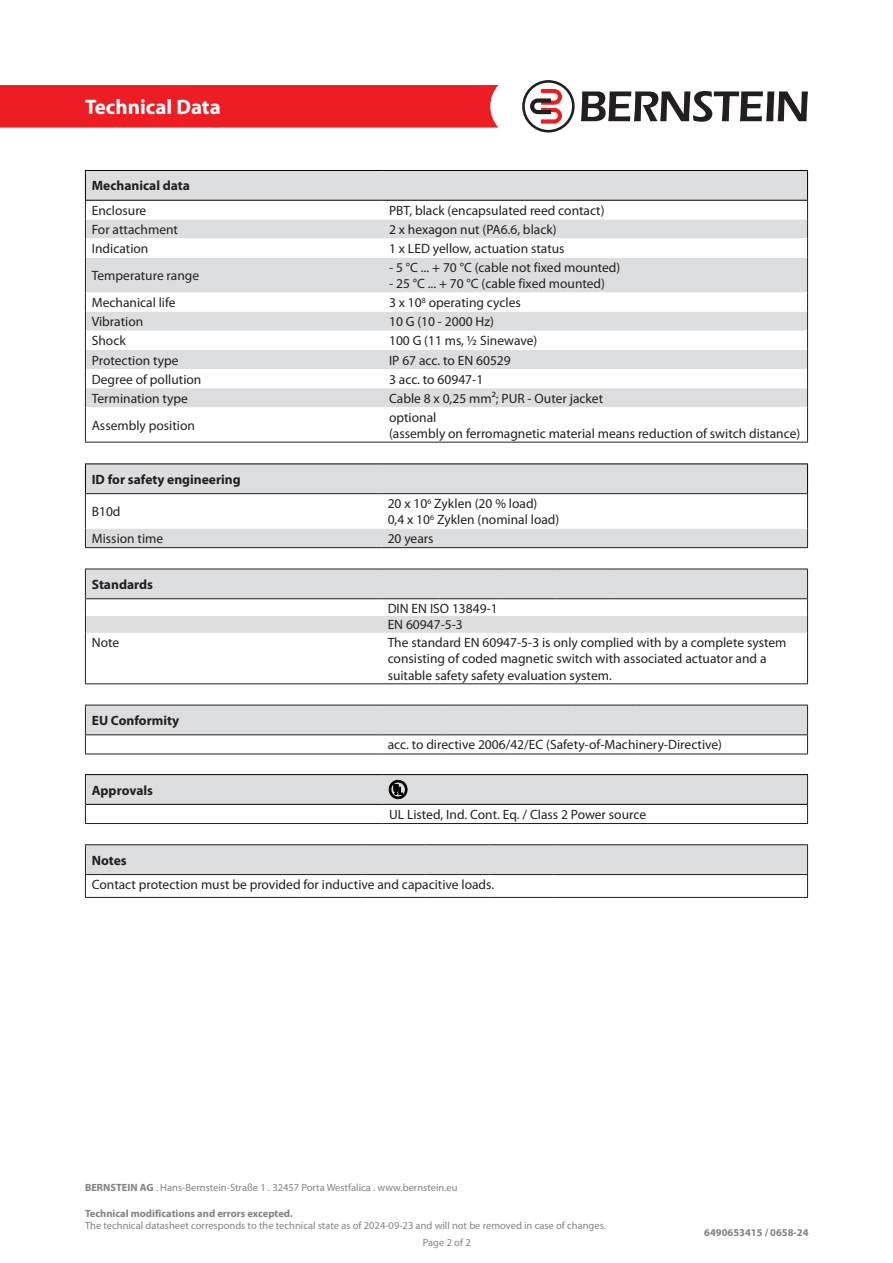
<style>
.page{position:relative;width:893px;height:1263px;background:#fff}
.page>*{position:absolute;margin:0;border:0;box-sizing:border-box;transform-origin:0 0}
.t1{font:700 21px "Myriad Pro";color:#fff}
.t2{font:13.5px/16.2px "Myriad Pro";color:#231f20}
.t3{font:700 13.5px "Myriad Pro";color:#231f20}
.t4{font:10.5px/16.8px "Myriad Pro";color:#808285}
.t5{font:700 10.5px "Myriad Pro";color:#808285}
.s1{font-weight:700}
</style>
<div class="page">
<div style="left:0;top:85px;width:498px;height:43px;background:#ee1d23"></div>
<svg style="left:581px;top:91px;width:227px;height:31px"></svg>
<svg style="left:522px;top:80px;width:53px;height:53px"></svg>
<hr style="left:85px;top:774px;width:298px;height:1px;background:#000">
<hr style="left:383px;top:774px;width:425px;height:1px;background:#000">
<hr style="left:85px;top:823px;width:298px;height:1px;background:#231f20">
<hr style="left:383px;top:823px;width:425px;height:1px;background:#231f20">
<svg style="left:85px;top:775px;width:723px;height:48px"></svg>
<svg style="left:85px;top:706px;width:723px;height:48px"></svg>
<hr style="left:85px;top:705px;width:296px;height:1px;background:#231f20">
<hr style="left:381px;top:705px;width:64px;height:1px;background:#231f20">
<hr style="left:445px;top:705px;width:64px;height:1px;background:#231f20">
<hr style="left:509px;top:705px;width:64px;height:1px;background:#231f20">
<hr style="left:573px;top:705px;width:63px;height:1px;background:#231f20">
<hr style="left:636px;top:705px;width:172px;height:1px;background:#231f20">
<hr style="left:85px;top:754px;width:296px;height:1px;background:#231f20">
<hr style="left:381px;top:754px;width:64px;height:1px;background:#231f20">
<hr style="left:445px;top:754px;width:64px;height:1px;background:#231f20">
<hr style="left:509px;top:754px;width:64px;height:1px;background:#231f20">
<hr style="left:573px;top:754px;width:63px;height:1px;background:#231f20">
<hr style="left:636px;top:754px;width:172px;height:1px;background:#231f20">
<svg style="left:85px;top:845px;width:723px;height:52px"></svg>
<hr style="left:85px;top:844px;width:213px;height:1px;background:#231f20">
<hr style="left:298px;top:844px;width:64px;height:1px;background:#231f20">
<hr style="left:362px;top:844px;width:64px;height:1px;background:#231f20">
<hr style="left:426px;top:844px;width:63px;height:1px;background:#231f20">
<hr style="left:489px;top:844px;width:64px;height:1px;background:#231f20">
<hr style="left:553px;top:844px;width:255px;height:1px;background:#231f20">
<hr style="left:85px;top:874px;width:213px;height:1px;background:#231f20">
<hr style="left:298px;top:874px;width:64px;height:1px;background:#231f20">
<hr style="left:362px;top:874px;width:64px;height:1px;background:#231f20">
<hr style="left:426px;top:874px;width:63px;height:1px;background:#231f20">
<hr style="left:489px;top:874px;width:64px;height:1px;background:#231f20">
<hr style="left:553px;top:874px;width:255px;height:1px;background:#231f20">
<hr style="left:85px;top:897px;width:213px;height:1px;background:#231f20">
<hr style="left:298px;top:897px;width:64px;height:1px;background:#231f20">
<hr style="left:362px;top:897px;width:64px;height:1px;background:#231f20">
<hr style="left:426px;top:897px;width:63px;height:1px;background:#231f20">
<hr style="left:489px;top:897px;width:64px;height:1px;background:#231f20">
<hr style="left:553px;top:897px;width:255px;height:1px;background:#231f20">
<div style="left:86px;top:171px;width:721px;height:29px;background:#dcdddf"></div>
<svg style="left:86px;top:219px;width:721px;height:223px"></svg>
<hr style="left:85px;top:258px;width:1px;height:34px;background:#231f20">
<hr style="left:807px;top:258px;width:1px;height:34px;background:#231f20">
<svg style="left:85px;top:292px;width:1px;height:115px"></svg>
<svg style="left:807px;top:292px;width:1px;height:115px"></svg>
<hr style="left:85px;top:170px;width:298px;height:1px;background:#000">
<svg style="left:85px;top:171px;width:1px;height:87px"></svg>
<hr style="left:383px;top:170px;width:425px;height:1px;background:#000">
<svg style="left:807px;top:171px;width:1px;height:87px"></svg>
<hr style="left:85px;top:200px;width:298px;height:1px;background:#000">
<hr style="left:383px;top:200px;width:425px;height:1px;background:#000">
<hr style="left:85px;top:407px;width:1px;height:35px;background:#231f20">
<hr style="left:807px;top:407px;width:1px;height:35px;background:#231f20">
<hr style="left:85px;top:442px;width:298px;height:1px;background:#231f20">
<hr style="left:383px;top:442px;width:425px;height:1px;background:#231f20">
<hr style="left:85px;top:463px;width:296px;height:1px;background:#000">
<hr style="left:381px;top:463px;width:427px;height:1px;background:#000">
<svg style="left:85px;top:464px;width:723px;height:83px"></svg>
<hr style="left:85px;top:547px;width:296px;height:1px;background:#231f20">
<hr style="left:381px;top:547px;width:427px;height:1px;background:#231f20">
<hr style="left:85px;top:493px;width:296px;height:1px;background:#231f20">
<hr style="left:381px;top:493px;width:427px;height:1px;background:#231f20">
<svg style="left:85px;top:570px;width:723px;height:63px"></svg>
<hr style="left:85px;top:633px;width:1px;height:50px;background:#231f20">
<hr style="left:807px;top:633px;width:1px;height:50px;background:#231f20">
<hr style="left:85px;top:569px;width:296px;height:1px;background:#231f20">
<hr style="left:381px;top:569px;width:59px;height:1px;background:#231f20">
<hr style="left:440px;top:569px;width:58px;height:1px;background:#231f20">
<hr style="left:498px;top:569px;width:59px;height:1px;background:#231f20">
<hr style="left:557px;top:569px;width:58px;height:1px;background:#231f20">
<hr style="left:615px;top:569px;width:193px;height:1px;background:#231f20">
<hr style="left:85px;top:598px;width:296px;height:1px;background:#231f20">
<hr style="left:381px;top:598px;width:59px;height:1px;background:#231f20">
<hr style="left:440px;top:598px;width:58px;height:1px;background:#231f20">
<hr style="left:498px;top:598px;width:59px;height:1px;background:#231f20">
<hr style="left:557px;top:598px;width:58px;height:1px;background:#231f20">
<hr style="left:615px;top:598px;width:193px;height:1px;background:#231f20">
<hr style="left:85px;top:683px;width:296px;height:1px;background:#231f20">
<hr style="left:381px;top:683px;width:59px;height:1px;background:#231f20">
<hr style="left:440px;top:683px;width:58px;height:1px;background:#231f20">
<hr style="left:498px;top:683px;width:59px;height:1px;background:#231f20">
<hr style="left:557px;top:683px;width:58px;height:1px;background:#231f20">
<hr style="left:615px;top:683px;width:193px;height:1px;background:#231f20">
<h1 class="t1" style="left:85px;top:93px;width:137px">Technical Data</h1>
<p class="t3" style="left:92px;top:177px;width:100px">Mechanical data</p>
<p class="t2" style="left:92px;top:202px;width:56px">Enclosure</p>
<p class="t2" style="left:389px;top:202px;width:217px">PBT, black (encapsulated reed contact)</p>
<p class="t2" style="left:92px;top:221px;width:88px">For attachment</p>
<p class="t2" style="left:389px;top:221px;width:169px">2 x hexagon nut (PA6.6, black)</p>
<p class="t2" style="left:92px;top:240px;width:58px">Indication</p>
<p class="t2" style="left:389px;top:240px;width:177px">1 x LED yellow, actuation status</p>
<p class="t2" style="left:92px;top:267px;width:109px">Temperature range</p>
<p class="t2" style="left:389px;top:259px;width:233px">- 5 °C ... + 70 °C (cable not fixed mounted)</p>
<p class="t2" style="left:389px;top:275px;width:217px">- 25 °C ... + 70 °C (cable fixed mounted)</p>
<p class="t2" style="left:92px;top:294px;width:85px">Mechanical life</p>
<p class="t2" style="left:389px;top:294px;width:133px">3 x 10<sup>8</sup> operating cycles</p>
<p class="t2" style="left:92px;top:313px;width:53px">Vibration</p>
<p class="t2" style="left:389px;top:313px;width:106px">10 G (10 - 2000 Hz)</p>
<p class="t2" style="left:92px;top:332px;width:35px">Shock</p>
<p class="t2" style="left:389px;top:332px;width:150px">100 G (11 ms, ½ Sinewave)</p>
<p class="t2" style="left:92px;top:352px;width:88px">Protection type</p>
<p class="t2" style="left:389px;top:352px;width:123px">IP 67 acc. to EN 60529</p>
<p class="t2" style="left:92px;top:371px;width:111px">Degree of pollution</p>
<p class="t2" style="left:389px;top:371px;width:96px">3 acc. to 60947-1</p>
<p class="t2" style="left:92px;top:390px;width:98px">Termination type</p>
<p class="t2" style="left:389px;top:390px;width:216px">Cable 8 x 0,25 mm²; PUR - Outer jacket</p>
<p class="t2" style="left:92px;top:417px;width:105px">Assembly position</p>
<p class="t2" style="left:389px;top:409px;width:413px">optional<br>(assembly on ferromagnetic material means reduction of switch distance)</p>
<p class="t3" style="left:92px;top:470px;width:150px">ID for safety engineering</p>
<p class="t2" style="left:92px;top:503px;width:30px">B10d</p>
<p class="t2" style="left:388px;top:495px;width:173px">20 x 10<sup>6</sup> Zyklen (20 % load)<br>0,4 x 10<sup>6</sup> Zyklen (nominal load)</p>
<p class="t2" style="left:92px;top:530px;width:73px">Mission time</p>
<p class="t2" style="left:388px;top:530px;width:47px">20 years</p>
<p class="t3" style="left:92px;top:576px;width:63px">Standards</p>
<p class="t2" style="left:388px;top:599px;width:112px;line-height:16.8px">DIN EN ISO 13849-1<br>EN 60947-5-3</p>
<p class="t2" style="left:92px;top:634px;width:29px">Note</p>
<p class="t2" style="left:388px;top:634px;width:400px">The standard EN 60947-5-3 is only complied with by a complete system consisting of coded magnetic switch with associated actuator and a suitable safety safety evaluation system.</p>
<p class="t3" style="left:92px;top:712px;width:89px">EU Conformity</p>
<p class="t3" style="left:92px;top:781px;width:63px">Approvals</p>
<p class="t2" style="left:388px;top:737px;width:336px">acc. to directive 2006/42/EC (Safety-of-Machinery-Directive)</p>
<p class="t2" style="left:389px;top:806px;width:259px">UL Listed, Ind. Cont. Eq. / Class 2 Power source</p>
<p class="t3" style="left:92px;top:851px;width:36px">Notes</p>
<p class="t2" style="left:92px;top:876px;width:404px">Contact protection must be provided for inductive and capacitive loads.</p>
<p class="t4" style="left:85px;top:1179px;width:374px"><span class="s1">BERNSTEIN AG</span> . Hans-Bernstein-Straße 1 . 32457 Porta Westfalica . www.bernstein.eu</p>
<p class="t5" style="left:85px;top:1206px;width:209px">Technical modifications and errors excepted.</p>
<p class="t4" style="left:423px;top:1217px;width:184px;text-indent:-338px">The technical datasheet corresponds to the technical state as of 2024-09-23 and will not be removed in case of changes.<br>Page 2 of 2</p>
<p class="t5" style="left:704px;top:1226px;width:106px">6490653415 / 0658-24</p>
</div>
